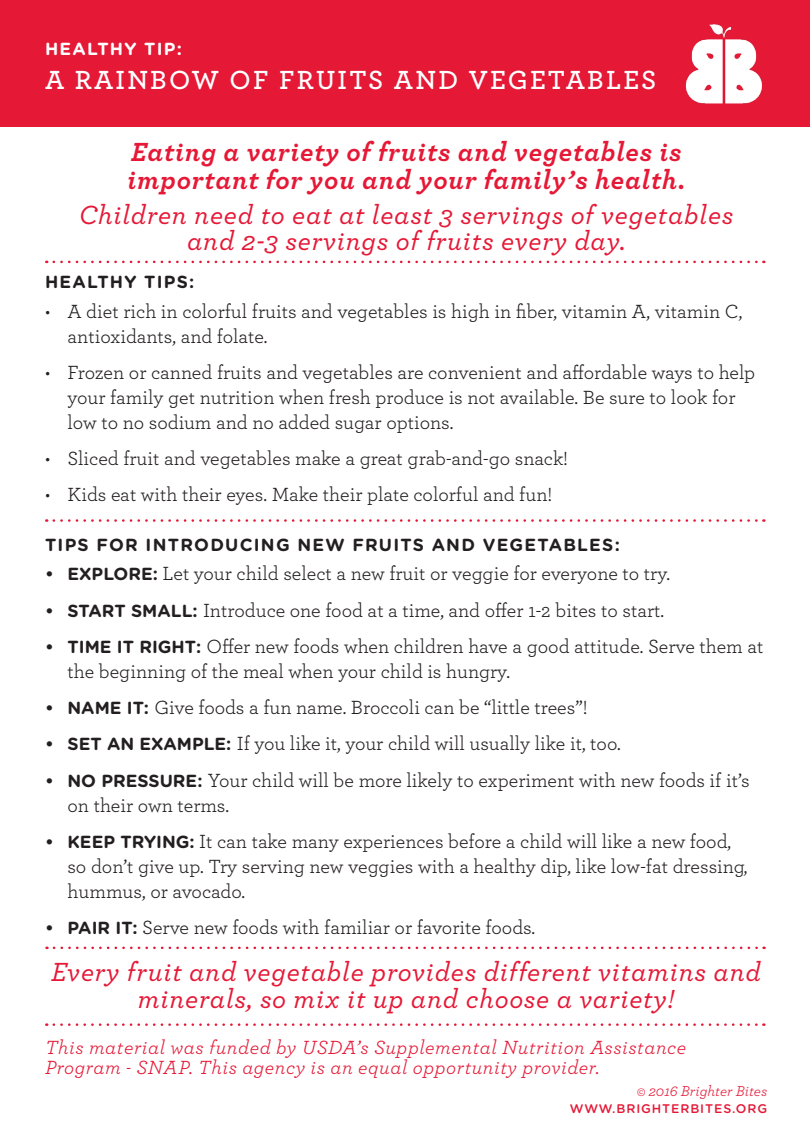
<style>
.page{position:relative;width:810px;height:1125px;background:#fff}
.page>*{position:absolute;margin:0;border:0;box-sizing:border-box;transform-origin:0 0}
.t1{font:italic 500 27.5px/26.5px "Archer";letter-spacing:.03em;color:#e51836;text-align:center}
.t2{font:italic 700 27.5px "Archer";letter-spacing:.03em;color:#e51836}
.t3{font:600 27.5px "Archer";letter-spacing:.08em;color:#fff}
.t4{font:20px/25px "Archer";color:#231f20}
.t5{font:italic 20px "Archer";letter-spacing:.03em;color:#e51836}
.t6{font:700 17.5px "Gotham Rounded";letter-spacing:.07em;color:#231f20}
.t7{font:700 17.5px "Gotham Rounded";letter-spacing:.07em;color:#fff}
.t8{font:italic 15px "Archer";color:#e51836}
.t9{font:500 12.5px "Gotham Rounded";letter-spacing:.07em;color:#e51836}
.s1{font-family:"Gotham Rounded";font-weight:700;font-size:17.5px}
</style>
<div class="page">
<div style="left:0;top:0;width:810px;height:126px;background:#e51836"></div>
<svg style="left:54px;top:519px;width:710px;height:3px"></svg>
<svg style="left:54px;top:947px;width:711px;height:2px"></svg>
<svg style="left:54px;top:1023px;width:710px;height:3px"></svg>
<svg style="left:54px;top:261px;width:710px;height:2px"></svg>
<img style="left:685px;top:24px;width:77px;height:80px">
<p class="t7" style="left:45px;top:36px;width:139px">HEALTHY TIP:</p>
<p class="t3" style="left:45px;top:59px;width:613px">A RAINBOW OF FRUITS AND VEGETABLES</p>
<p class="t2" style="left:131px;top:130px;width:552px">Eating a variety of fruits and vegetables is</p>
<p class="t2" style="left:128px;top:158px;width:559px">important for you and your family’s health.</p>
<p class="t1" style="left:79px;top:200px;width:656px">Children need to eat at least 3 servings of vegetables</p>
<p class="t1" style="left:187px;top:226px;width:440px">and 2-3 servings of fruits every day.</p>
<p class="t6" style="left:45px;top:269px;width:151px">HEALTHY TIPS:</p>
<p class="t4" style="left:68px;top:297px;width:677px;text-indent:-22px">• A diet rich in colorful fruits and vegetables is high in fiber, vitamin A, vitamin C, antioxidants, and folate.</p>
<p class="t4" style="left:68px;top:359px;width:689px;text-indent:-22px">• Frozen or canned fruits and vegetables are convenient and affordable ways to help your family get nutrition when fresh produce is not available. Be sure to look for low to no sodium and no added sugar options.</p>
<p class="t4" style="left:45px;top:445px;width:525px">• Sliced fruit and vegetables make a great grab-and-go snack!</p>
<p class="t4" style="left:45px;top:481px;width:509px">• Kids eat with their eyes. Make their plate colorful and fun!</p>
<p class="t6" style="left:45px;top:532px;width:576px">TIPS FOR INTRODUCING NEW FRUITS AND VEGETABLES:</p>
<p class="t4" style="left:45px;top:560px;width:627px"><span class="s1">• EXPLORE:</span> Let your child select a new fruit or veggie for everyone to try.</p>
<p class="t4" style="left:45px;top:596px;width:621px"><span class="s1">• START SMALL:</span> Introduce one food at a time, and offer 1-2 bites to start.</p>
<p class="t4" style="left:68px;top:633px;width:697px;text-indent:-22px"><span class="s1">• TIME IT RIGHT:</span> Offer new foods when children have a good attitude. Serve them at the beginning of the meal when your child is hungry.</p>
<p class="t4" style="left:45px;top:694px;width:544px"><span class="s1">• NAME IT:</span> Give foods a fun name. Broccoli can be “little trees”!</p>
<p class="t4" style="left:45px;top:730px;width:577px"><span class="s1">• SET AN EXAMPLE:</span> If you like it, your child will usually like it, too.</p>
<p class="t4" style="left:68px;top:766px;width:684px;text-indent:-22px"><span class="s1">• NO PRESSURE:</span> Your child will be more likely to experiment with new foods if it’s on their own terms.</p>
<p class="t4" style="left:68px;top:828px;width:682px;text-indent:-22px"><span class="s1">• KEEP TRYING:</span> It can take many experiences before a child will like a new food, so don’t give up. Try serving new veggies with a healthy dip, like low-fat dressing, hummus, or avocado.</p>
<p class="t4" style="left:45px;top:914px;width:492px"><span class="s1">• PAIR IT:</span> Serve new foods with familiar or favorite foods.</p>
<p class="t1" style="left:51px;top:957px;width:711px">Every fruit and vegetable provides different vitamins and minerals, so mix it up and choose a variety!</p>
<p class="t5" style="left:45px;top:1033px;width:643px">This material was funded by USDA’s Supplemental Nutrition Assistance</p>
<p class="t5" style="left:45px;top:1053px;width:556px">Program - SNAP. This agency is an equal opportunity provider.</p>
<p class="t8" style="left:637px;top:1080px;width:132px">© 2016 Brighter Bites</p>
<p class="t9" style="left:570px;top:1100px;width:199px">WWW.BRIGHTERBITES.ORG</p>
</div>
